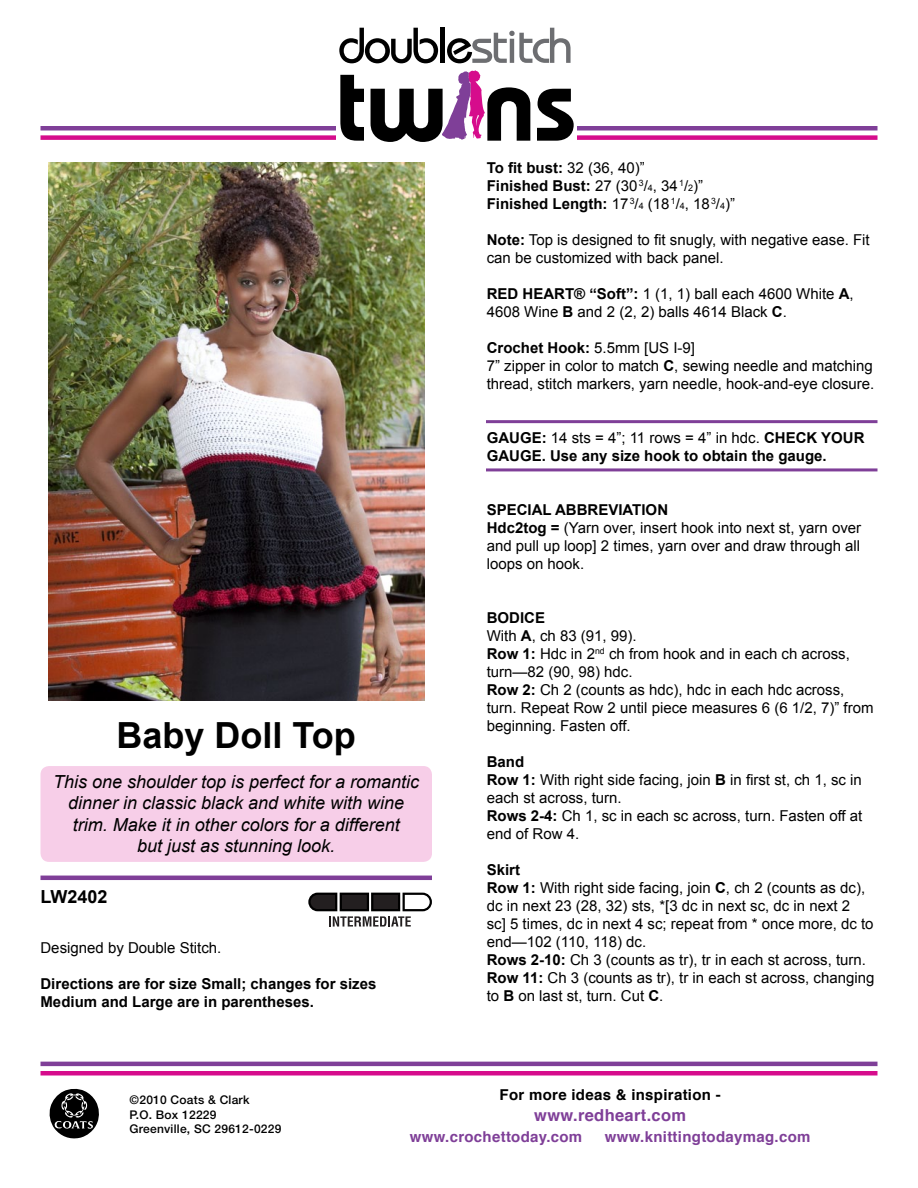
<style>
.page{position:relative;width:918px;height:1188px;background:#fff}
.page>*{position:absolute;margin:0;border:0;box-sizing:border-box;transform-origin:0 0}
.t1{font:700 36px "Arial";color:#000}
.t2{font:italic 18px/21.6px "Arial";color:#000;text-align:center}
.t3{font:700 18px "Arial";color:#000}
.t4{font:700 16.5px "Helvetica";letter-spacing:.02em;color:#7f3f98}
.t5{font:15px/18px "Arial";color:#000}
.t6{font:700 15px/18px "Arial";color:#000}
.t7{font:700 15px "Helvetica";letter-spacing:.02em;color:#7f3f98}
.t8{font:700 15px "Helvetica";letter-spacing:.02em;color:#000}
.t9{font:500 12px/14.4px "Helvetica Neue";letter-spacing:.02em;color:#000}
.s1{font-weight:400}
.s2{font-weight:400;font-size:9px}
.s3{font-weight:700}
</style>
<div class="page">
<svg style="left:49px;top:1088px;width:50px;height:51px"></svg>
<hr style="left:40px;top:126px;width:838px;height:4px;background:#7f3f98">
<div style="left:40px;top:135px;width:838px;height:5px;background:#d60c8c"></div>
<div style="left:337px;top:18px;width:240px;height:128px;background:#fff"></div>
<svg style="left:339px;top:28px;width:99px;height:35px"></svg>
<div style="left:440px;top:28px;width:5px;height:35px;background:#000"></div>
<svg style="left:447px;top:28px;width:124px;height:35px"></svg>
<svg style="left:340px;top:75px;width:24px;height:66px"></svg>
<svg style="left:537px;top:89px;width:37px;height:52px"></svg>
<svg style="left:371px;top:70px;width:159px;height:72px"></svg>
<hr style="left:40px;top:1062px;width:838px;height:4px;background:#7f3f98">
<div style="left:40px;top:1071px;width:838px;height:5px;background:#d60c8c"></div>
<img style="left:48px;top:162px;width:376px;height:538px">
<hr style="left:40px;top:876px;width:392px;height:4px;background:#7f3f98">
<svg style="left:308px;top:892px;width:124px;height:35px"></svg>
<hr style="left:486px;top:420px;width:392px;height:3px;background:#7f3f98">
<hr style="left:486px;top:468px;width:392px;height:3px;background:#7f3f98">
<div style="left:40px;top:766px;width:392px;height:96px;background:#f7cee8;border-radius:9px"></div>
<h1 class="t1" style="left:117px;top:716px;width:241px">Baby Doll Top</h1>
<p class="t2" style="left:53px;top:771px;width:368px">This one shoulder top is perfect for a romantic dinner in classic black and white with wine trim. Make it in other colors for a different<br>but just as stunning look.</p>
<p class="t3" style="left:40px;top:887px;width:69px">LW2402</p>
<p class="t5" style="left:40px;top:939px;width:182px">Designed by Double Stitch.</p>
<p class="t6" style="left:40px;top:975px;width:337px">Directions are for size Small; changes for sizes<br>Medium and Large are in parentheses.</p>
<p class="t6" style="left:487px;top:159px;width:250px">To fit bust: <span class="s1">32 (36, 40)”<br></span>Finished Bust: <span class="s1">27 (30</span><sup>3</sup><span class="s1">/</span><span class="s2">4</span><span class="s1">, 34</span><sup>1</sup><span class="s1">/</span><span class="s2">2</span><span class="s1">)”<br></span>Finished Length: <span class="s1">17</span><sup>3</sup><span class="s1">/</span><span class="s2">4</span> <span class="s1">(18</span><sup>1</sup><span class="s1">/</span><span class="s2">4</span><span class="s1">, 18</span><sup>3</sup><span class="s1">/</span><span class="s2">4</span><span class="s1">)”</span></p>
<p class="t5" style="left:487px;top:231px;width:384px"><span class="s3">Note:</span> Top is designed to fit snugly, with negative ease. Fit can be customized with back panel.</p>
<p class="t5" style="left:487px;top:285px;width:368px"><span class="s3">RED HEART® “Soft”:</span> 1 (1, 1) ball each 4600 White <span class="s3">A</span>,<br>4608 Wine <span class="s3">B</span> and 2 (2, 2) balls 4614 Black <span class="s3">C</span>.</p>
<p class="t5" style="left:487px;top:339px;width:389px"><span class="s3">Crochet Hook:</span> 5.5mm [US I-9]<br>7” zipper in color to match <span class="s3">C</span>, sewing needle and matching thread, stitch markers, yarn needle, hook-and-eye closure.</p>
<p class="t6" style="left:487px;top:429px;width:379px">GAUGE: <span class="s1">14 sts = 4”; 11 rows = 4” in hdc.</span> CHECK YOUR<br>GAUGE. Use any size hook to obtain the gauge.</p>
<p class="t5" style="left:487px;top:501px;width:376px"><span class="s3">SPECIAL ABBREVIATION<br>Hdc2tog =</span> (Yarn over, insert hook into next st, yarn over and pull up loop] 2 times, yarn over and draw through all loops on hook.</p>
<p class="t5" style="left:487px;top:609px;width:388px"><span class="s3">BODICE<br></span>With <span class="s3">A</span>, ch 83 (91, 99).<br><span class="s3">Row 1:</span> Hdc in 2<sup>nd</sup> ch from hook and in each ch across, turn—82 (90, 98) hdc.<br><span class="s3">Row 2:</span> Ch 2 (counts as hdc), hdc in each hdc across, turn. Repeat Row 2 until piece measures 6 (6 1/2, 7)” from beginning. Fasten off.</p>
<p class="t5" style="left:487px;top:753px;width:377px"><span class="s3">Band<br>Row 1:</span> With right side facing, join <span class="s3">B</span> in first st, ch 1, sc in each st across, turn.<br><span class="s3">Rows 2-4:</span> Ch 1, sc in each sc across, turn. Fasten off at end of Row 4.</p>
<p class="t5" style="left:487px;top:861px;width:389px"><span class="s3">Skirt<br>Row 1:</span> With right side facing, join <span class="s3">C</span>, ch 2 (counts as dc), dc in next 23 (28, 32) sts, *[3 dc in next sc, dc in next 2<br>sc] 5 times, dc in next 4 sc; repeat from * once more, dc to end—102 (110, 118) dc.<br><span class="s3">Rows 2-10:</span> Ch 3 (counts as tr), tr in each st across, turn.<br><span class="s3">Row 11:</span> Ch 3 (counts as tr), tr in each st across, changing to <span class="s3">B</span> on last st, turn. Cut <span class="s3">C</span>.</p>
<p class="t9" style="left:130px;top:1093px;width:153px">©2010 Coats &amp; Clark<br>P.O. Box 12229<br>Greenville, SC 29612-0229</p>
<p class="t8" style="left:500px;top:1083px;width:223px">For more ideas &amp; inspiration -</p>
<p class="t4" style="left:534px;top:1102px;width:153px">www.redheart.com</p>
<p class="t7" style="left:410px;top:1125px;width:174px">www.crochettoday.com</p>
<p class="t7" style="left:605px;top:1125px;width:207px">www.knittingtodaymag.com</p>
</div>
